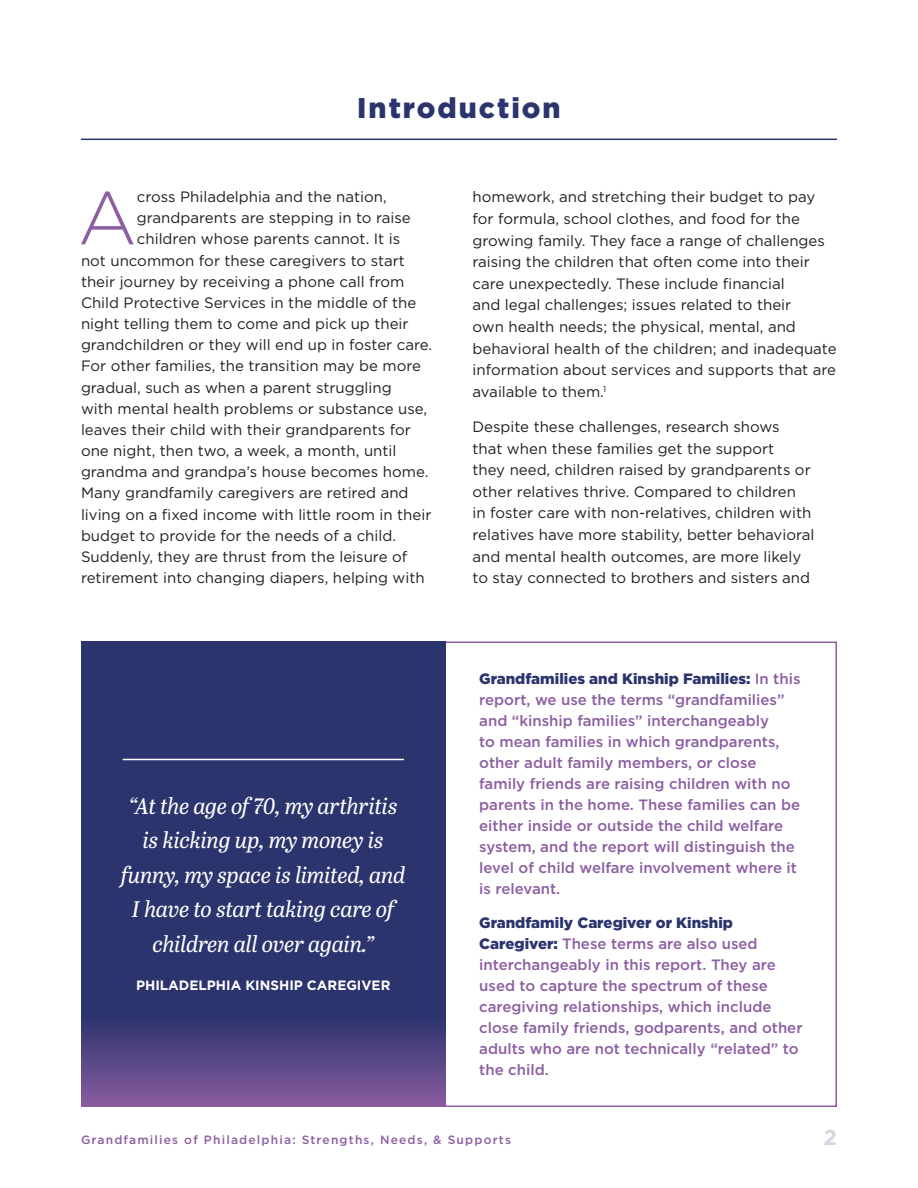
<style>
.page{position:relative;width:918px;height:1188px;background:#fff}
.page>*{position:absolute;margin:0;border:0;box-sizing:border-box;transform-origin:0 0}
.Drop_Cap_Paragraph{font:300 75px "Gotham";color:#8d5ea2}
.t1{font:900 28.5px "Gotham";letter-spacing:.07em;color:#2b346d}
.Pull_Quote{font:italic 22.5px/34.5px "Abril Titling";letter-spacing:-.005em;color:#fff;text-align:center}
.t2{font:700 21.6px "Gotham";color:#d5d6e2}
.Drop_Cap_Paragraph-2{font:15px/21.6px "Gotham";color:#231f20}
.Box_Paragraph{font:500 15px/21px "Gotham";color:#8d5ea2}
.Paragraph{font:15px/21.6px "Gotham";color:#231f20}
.Pull_Quote_Author{font:700 13.5px "Gotham";color:#fff}
.t3{font:500 12px "Gotham";letter-spacing:.1em;color:#8d5ea2}
.s1{font-weight:900;color:#2b346d}
</style>
<div class="page">
<hr style="left:81px;top:139px;width:756px;height:1px;background:#2b346d">
<div style="left:438px;top:642px;width:399px;height:465px;border:2px solid #8d5ea2"></div>
<div style="left:81px;top:642px;width:365px;height:465px;background:#2b346d"></div>
<div style="left:81px;top:1003px;width:365px;height:104px;background:linear-gradient(to bottom,#202f67,#885b9f)"></div>
<hr style="left:123px;top:759px;width:281px;height:1px;background:#fff">
<h1 class="t1" style="left:357px;top:88px;width:205px">Introduction</h1>
<p class="Drop_Cap_Paragraph" style="left:78px;top:170px;width:61px">A</p>
<p class="Drop_Cap_Paragraph-2" style="left:137px;top:186px;width:251px">cross Philadelphia and the nation,</p>
<p class="Drop_Cap_Paragraph-2" style="left:137px;top:207px;width:275px">grandparents are stepping in to raise</p>
<p class="Drop_Cap_Paragraph-2" style="left:137px;top:228px;width:265px">children whose parents cannot. It is</p>
<p class="Drop_Cap_Paragraph-2" style="left:81px;top:249px;width:325px">not uncommon for these caregivers to start</p>
<p class="Drop_Cap_Paragraph-2" style="left:81px;top:270px;width:325px">their journey by receiving a phone call from</p>
<p class="Drop_Cap_Paragraph-2" style="left:81px;top:291px;width:337px">Child Protective Services in the middle of the</p>
<p class="Drop_Cap_Paragraph-2" style="left:81px;top:313px;width:329px">night telling them to come and pick up their</p>
<p class="Drop_Cap_Paragraph-2" style="left:81px;top:334px;width:353px">grandchildren or they will end up in foster care.</p>
<p class="Drop_Cap_Paragraph-2" style="left:81px;top:355px;width:342px">For other families, the transition may be more</p>
<p class="Drop_Cap_Paragraph-2" style="left:81px;top:376px;width:312px">gradual, such as when a parent struggling</p>
<p class="Drop_Cap_Paragraph-2" style="left:81px;top:397px;width:348px">with mental health problems or substance use,</p>
<p class="Drop_Cap_Paragraph-2" style="left:81px;top:419px;width:331px">leaves their child with their grandparents for</p>
<p class="Drop_Cap_Paragraph-2" style="left:81px;top:440px;width:317px">one night, then two, a week, a month, until</p>
<p class="Drop_Cap_Paragraph-2" style="left:81px;top:461px;width:349px">grandma and grandpa’s house becomes home.</p>
<p class="Drop_Cap_Paragraph-2" style="left:81px;top:482px;width:329px">Many grandfamily caregivers are retired and</p>
<p class="Drop_Cap_Paragraph-2" style="left:81px;top:503px;width:352px">living on a fixed income with little room in their</p>
<p class="Drop_Cap_Paragraph-2" style="left:81px;top:524px;width:317px">budget to provide for the needs of a child.</p>
<p class="Drop_Cap_Paragraph-2" style="left:81px;top:546px;width:328px">Suddenly, they are thrust from the leisure of</p>
<p class="Drop_Cap_Paragraph-2" style="left:81px;top:567px;width:345px">retirement into changing diapers, helping with</p>
<p class="Pull_Quote" style="left:121px;top:787px;width:286px">“At the age of 70, my arthritis is kicking up, my money is funny, my space is limited, and<br>I have to start taking care of children all over again.”</p>
<p class="Pull_Quote_Author" style="left:136px;top:976px;width:256px">PHILADELPHIA KINSHIP CAREGIVER</p>
<p class="Drop_Cap_Paragraph-2" style="left:472px;top:186px;width:366px">homework, and stretching their budget to pay for formula, school clothes, and food for the growing family. They face a range of challenges raising the children that often come into their care unexpectedly. These include financial<br>and legal challenges; issues related to their<br>own health needs; the physical, mental, and behavioral health of the children; and inadequate information about services and supports that are available to them.<sup>1</sup></p>
<p class="Paragraph" style="left:472px;top:416px;width:343px">Despite these challenges, research shows<br>that when these families get the support<br>they need, children raised by grandparents or other relatives thrive. Compared to children<br>in foster care with non-relatives, children with relatives have more stability, better behavioral and mental health outcomes, are more likely to stay connected to brothers and sisters and</p>
<p class="Box_Paragraph" style="left:479px;top:668px;width:323px"><span class="s1">Grandfamilies and Kinship Families:</span> In this report, we use the terms “grandfamilies” and “kinship families” interchangeably<br>to mean families in which grandparents, other adult family members, or close family friends are raising children with no parents in the home. These families can be either inside or outside the child welfare system, and the report will distinguish the level of child welfare involvement where it is relevant.</p>
<p class="Box_Paragraph" style="left:479px;top:912px;width:325px"><span class="s1">Grandfamily Caregiver or Kinship Caregiver:</span> These terms are also used interchangeably in this report. They are used to capture the spectrum of these caregiving relationships, which include close family friends, godparents, and other adults who are not technically “related” to the child.</p>
<p class="t3" style="left:81px;top:1132px;width:432px">Grandfamilies of Philadelphia: Strengths, Needs, &amp; Supports</p>
<h3 class="t2" style="left:824px;top:1123px;width:15px">2</h3>
</div>
